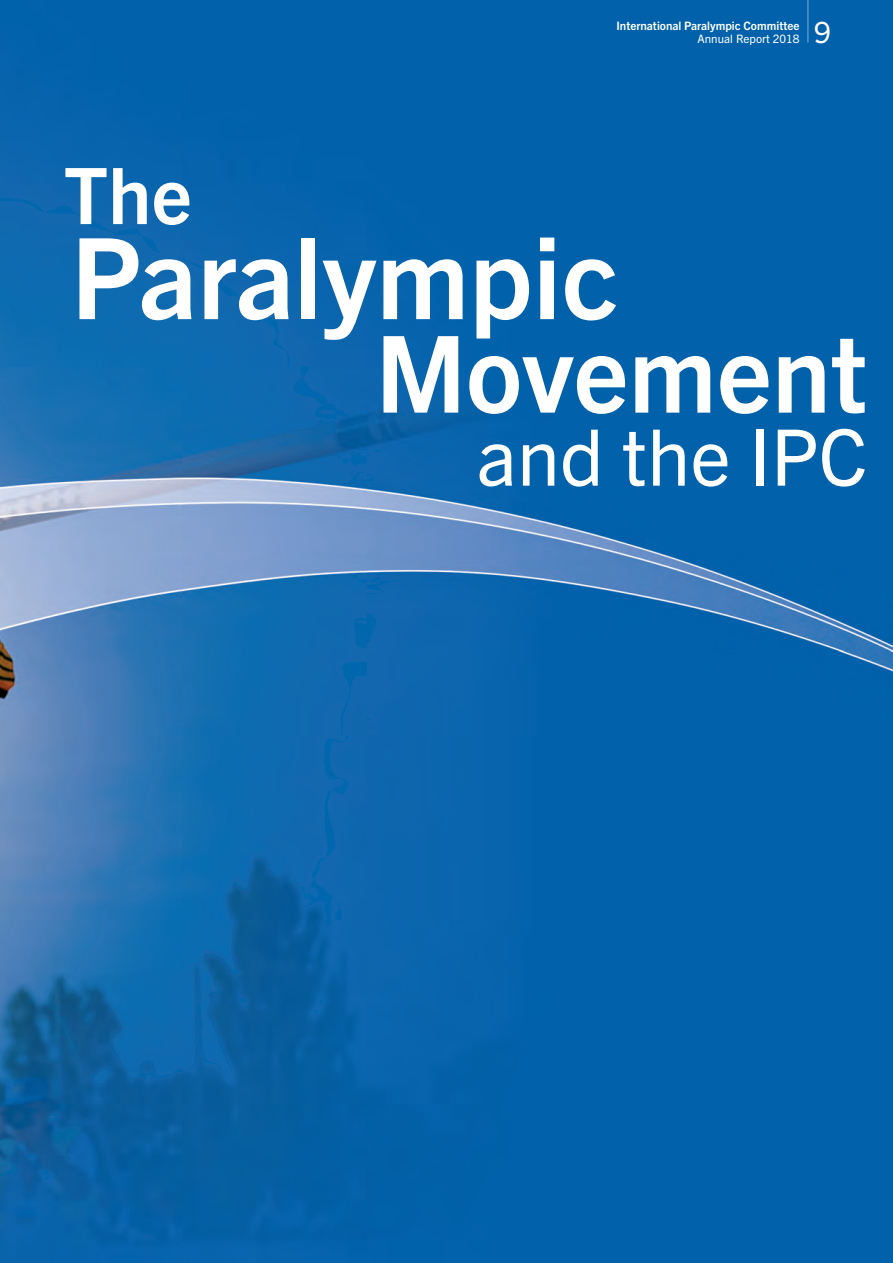
<style>
.page{position:relative;width:893px;height:1263px;background:#fff}
.page>*{position:absolute;margin:0;border:0;box-sizing:border-box;transform-origin:0 0}
.t1{font:700 112.5px "Trade Gothic Next LT Pro";color:#fff}
.t2{font:700 106.5px "Trade Gothic Next LT Pro";color:#fff}
.t3{font:78px "Trade Gothic Next LT Pro";color:#fff}
.t4{font:700 78px "Trade Gothic Next LT Pro";color:#fff}
.t5{font:29.25px "Trade Gothic Next LT Pro";color:#fff}
.t6{font:700 11.7px "Trade Gothic Next LT Pro";color:#fff}
.t7{font:11.7px "Trade Gothic Next LT Pro";color:#fff}
</style>
<div class="page">
<img style="left:0;top:0;width:893px;height:1263px">
<hr style="left:808px;top:0;width:1px;height:43px;background:#fff">
<p class="t4" style="left:64px;top:141px;width:130px">The</p>
<p class="t6" style="left:616px;top:17px;width:184px">International Paralympic Committee</p>
<p class="t7" style="left:698px;top:30px;width:103px">Annual Report 2018</p>
<h3 class="t5" style="left:814px;top:12px;width:18px">9</h3>
<p class="t1" style="left:71px;top:200px;width:549px">Paralympic</p>
<p class="t2" style="left:375px;top:300px;width:494px">Movement</p>
<p class="t3" style="left:476px;top:403px;width:392px">and the IPC</p>
</div>
